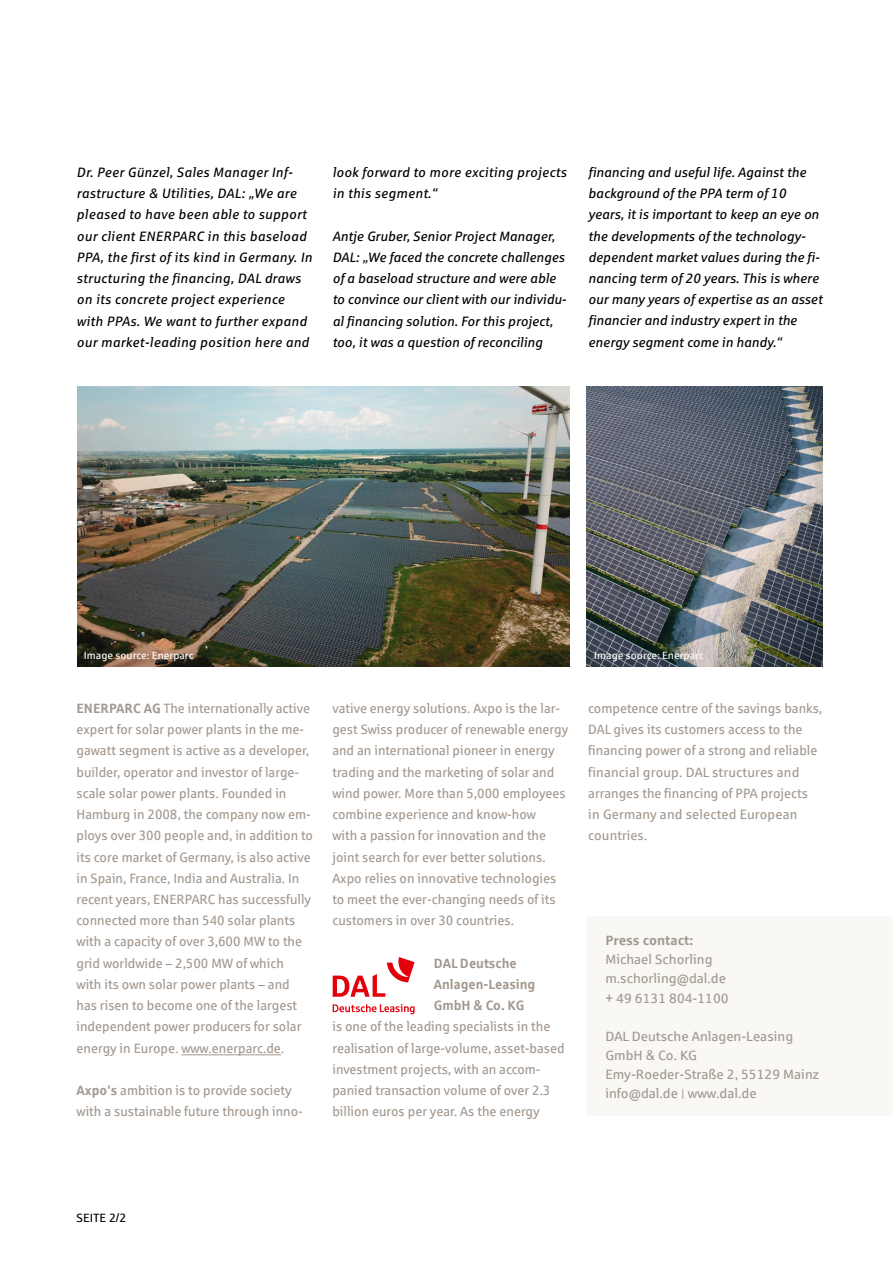
<style>
.page{position:relative;width:893px;height:1263px;background:#fff}
.page>*{position:absolute;margin:0;border:0;box-sizing:border-box;transform-origin:0 0}
.t1{font:13.5px/21.1px "Sparkasse Rg";color:#a3988f;scale:.96 1}
.t2{font:italic 13.5px/21.1px "Sparkasse Rg";color:#000}
.t3{font:italic 13.5px/21.1px "Sparkasse Rg";letter-spacing:.02em;color:#000}
.t4{font:13.5px/19.2px "Sparkasse Rg";color:#a3988f}
.t5{font:700 13.5px/21.3px "Sparkasse Rg";color:#a3988f;scale:.96 1}
.t6{font:700 13.5px "Sparkasse Rg";color:#a3988f}
.t7{font:12px "Sparkasse Rg";color:#000}
.t8{font:10.5px "Sparkasse Rg";color:#fff}
.s1{font-weight:700}
.s2{font-size:12px}
</style>
<div class="page">
<svg style="left:333px;top:1004px;width:82px;height:10px"></svg>
<svg style="left:333px;top:957px;width:82px;height:40px"></svg>
<div style="left:587px;top:915px;width:306px;height:200px;background:#f9f8f5"></div>
<hr style="left:181px;top:1054px;width:100px;height:1px;background:#a3988f">
<img style="left:77px;top:386px;width:492px;height:281px">
<img style="left:587px;top:386px;width:236px;height:281px">
<p class="t3" style="left:77px;top:161px;width:237px">Dr. Peer Günzel, Sales Manager Inf&shy;rastructure &amp; Utilities, DAL: „We are pleased to have been able to support our client ENERPARC in this baseload PPA, the first of its kind in Germany. In structuring the financing, DAL draws on its concrete project experience with PPAs. We want to further expand our market-leading position here and</p>
<p class="t3" style="left:332px;top:161px;width:236px">look forward to more exciting projects in this segment.“</p>
<p class="t2" style="left:332px;top:225px;width:236px">Antje Gruber, Senior Project Manager, DAL: „We faced the concrete challenges of a baseload structure and were able to convince our client with our individu&shy;al financing solution. For this project, too, it was a question of reconciling</p>
<p class="t2" style="left:588px;top:161px;width:236px">financing and useful life. Against the background of the PPA term of 10 years, it is important to keep an eye on the developments of the technology&shy;dependent market values during the fi&shy;nancing term of 20 years. This is where our many years of expertise as an asset financier and industry expert in the energy segment come in handy.“</p>
<p class="t8" style="left:84px;top:649px;width:111px">Image source: Enerparc</p>
<p class="t8" style="left:594px;top:649px;width:111px">Image source: Enerparc</p>
<p class="t1" style="left:77px;top:697px;width:248px"><span class="s1">ENERPARC AG</span> The internationally active expert for solar power plants in the me&shy;gawatt segment is active as a developer, builder, operator and investor of large&shy;scale solar power plants. Founded in Hamburg in 2008, the company now em&shy;ploys over 300 people and, in addition to its core market of Germany, is also active in Spain, France, India and Australia. In recent years, ENERPARC has successfully connected more than 540 solar plants with a capacity of over 3,600 MW to the grid worldwide – 2,500 MW of which<br>with its own solar power plants – and has risen to become one of the largest independent power producers for solar energy in Europe. www.enerparc.de.</p>
<p class="t1" style="left:77px;top:1079px;width:237px"><span class="s1">Axpo‘s</span> ambition is to provide society with a sustainable future through inno-</p>
<p class="t1" style="left:332px;top:697px;width:247px">vative energy solutions. Axpo is the lar&shy;gest Swiss producer of renewable energy and an international pioneer in energy trading and the marketing of solar and wind power. More than 5,000 employees combine experience and know-how<br>with a passion for innovation and the joint search for ever better solutions.<br>Axpo relies on innovative technologies to meet the ever-changing needs of its customers in over 30 countries.</p>
<p class="t5" style="left:434px;top:952px;width:107px">DAL Deutsche<br>Anlagen-Leasing<br>GmbH &amp; Co. KG</p>
<p class="t1" style="left:332px;top:1016px;width:243px">is one of the leading specialists in the realisation of large-volume, asset-based investment projects, with an accom&shy;panied transaction volume of over 2.3 billion euros per year. As the energy</p>
<p class="t1" style="left:588px;top:697px;width:245px">competence centre of the savings banks, DAL gives its customers access to the financing power of a strong and reliable financial group. DAL structures and arranges the financing of PPA projects in Germany and selected European countries.</p>
<p class="t6" style="left:605px;top:932px;width:89px">Press contact:</p>
<p class="t4" style="left:605px;top:950px;width:125px">Michael Schorling m.schorling@dal.de + 49 6131 804-1100</p>
<p class="t4" style="left:605px;top:1026px;width:215px">DAL Deutsche Anlagen-Leasing<br>GmbH &amp; Co. KG<br>Emy-Roeder-Straße 2, 55129 Mainz info@dal.de <span class="s2">|</span> www.dal.de</p>
<p class="t7" style="left:77px;top:1210px;width:51px">SEITE 2/2</p>
</div>
